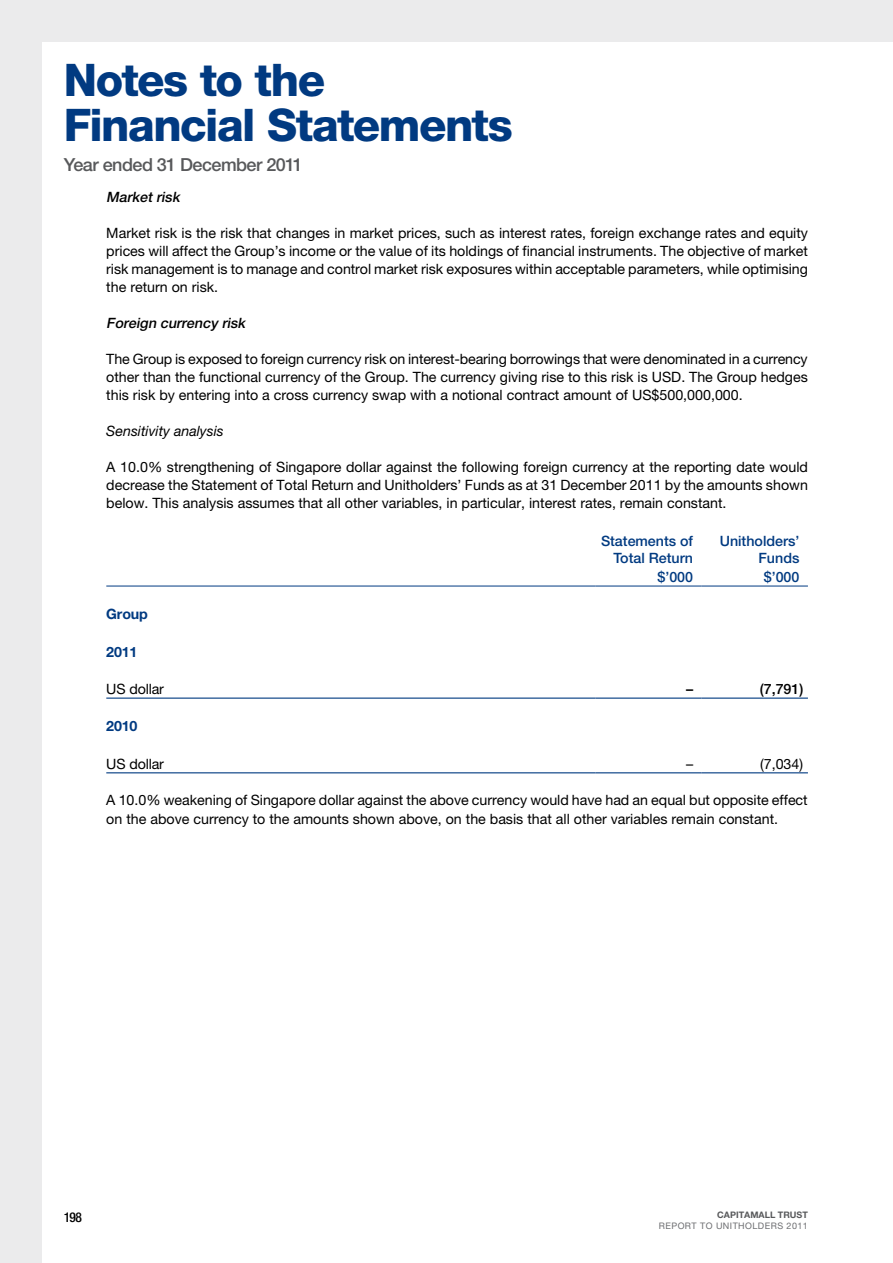
<style>
.page{position:relative;width:893px;height:1263px;background:#ebebec}
.page>*{position:absolute;margin:0;border:0;box-sizing:border-box;transform-origin:0 0}
.t1{font:800 45px/45px "Helvetica Neue LT Std";letter-spacing:-.035em;color:#013a81}
.t2{font:500 18px "Helvetica Neue LT Std";letter-spacing:-.03em;color:#58595b}
.t3{font:14.25px/18px "Helvetica Neue LT Std";color:#000;text-align:justify}
.t4{font:500 14.25px/17.1px "Helvetica Neue LT Std";color:#013a81;text-align:right}
.t5{font:italic 500 14.25px "Helvetica Neue LT Std";color:#000}
.t6{font:italic 14.25px "Helvetica Neue LT Std";color:#000}
.t7{font:700 14.25px "Helvetica Neue LT Std";letter-spacing:-.01em;color:#013a81}
.t8{font:500 14.25px "Helvetica Neue LT Std";color:#000}
.t9{font:500 condensed 13.5px "Helvetica Neue LT Std";color:#000}
.t10{font:9px "Helvetica Neue LT Std";letter-spacing:.05em;color:#6d6e71}
.t11{font:700 9px "Helvetica Neue LT Std";color:#58595b}
</style>
<div class="page">
<div style="left:43px;top:43px;width:850px;height:1220px;background:#fff"></div>
<hr style="left:106px;top:586px;width:489px;height:1px;background:#013a81">
<hr style="left:595px;top:586px;width:107px;height:1px;background:#013a81">
<hr style="left:106px;top:697px;width:489px;height:2px;background:#013a81">
<hr style="left:595px;top:697px;width:107px;height:2px;background:#013a81">
<hr style="left:702px;top:697px;width:106px;height:2px;background:#013a81">
<hr style="left:106px;top:772px;width:489px;height:1px;background:#013a81">
<hr style="left:595px;top:772px;width:107px;height:1px;background:#013a81">
<hr style="left:702px;top:772px;width:106px;height:1px;background:#013a81">
<hr style="left:702px;top:586px;width:106px;height:1px;background:#013a81">
<h1 class="t1" style="left:64px;top:57px;width:451px">Notes to the<br>Financial Statements</h1>
<p class="t2" style="left:64px;top:154px;width:241px">Year ended 31 December 2011</p>
<p class="t5" style="left:106px;top:188px;width:78px">Market risk</p>
<p class="t3" style="left:106px;top:223px;width:703px">Market risk is the risk that changes in market prices, such as interest rates, foreign exchange rates and equity prices will affect the Group’s income or the value of its holdings of financial instruments. The objective of market risk management is to manage and control market risk exposures within acceptable parameters, while optimising the return on risk.</p>
<p class="t5" style="left:106px;top:314px;width:143px">Foreign currency risk</p>
<p class="t3" style="left:106px;top:349px;width:703px">The Group is exposed to foreign currency risk on interest-bearing borrowings that were denominated in a currency other than the functional currency of the Group. The currency giving rise to this risk is USD. The Group hedges this risk by entering into a cross currency swap with a notional contract amount of US$500,000,000.</p>
<p class="t6" style="left:106px;top:422px;width:119px">Sensitivity analysis</p>
<p class="t3" style="left:106px;top:457px;width:703px">A 10.0% strengthening of Singapore dollar against the following foreign currency at the reporting date would decrease the Statement of Total Return and Unitholders’ Funds as at 31 December 2011 by the amounts shown below. This analysis assumes that all other variables, in particular, interest rates, remain constant.</p>
<p class="t4" style="left:601px;top:532px;width:94px">Statements of<br>Total Return</p>
<p class="t4" style="left:720px;top:532px;width:81px">Unitholders’<br>Funds</p>
<p class="t4" style="left:657px;top:568px;width:37px">$’000</p>
<p class="t4" style="left:764px;top:568px;width:37px">$’000</p>
<p class="t7" style="left:106px;top:605px;width:43px">GROUP</p>
<p class="t7" style="left:106px;top:643px;width:33px">2011</p>
<p class="t3" style="left:106px;top:680px;width:59px">US dollar</p>
<p class="t8" style="left:686px;top:680px;width:9px">–</p>
<p class="t8" style="left:760px;top:680px;width:45px">(7,791)</p>
<p class="t7" style="left:106px;top:717px;width:33px">2010</p>
<p class="t3" style="left:106px;top:754px;width:59px">US dollar</p>
<p class="t3" style="left:686px;top:754px;width:9px">–</p>
<p class="t3" style="left:760px;top:754px;width:45px">(7,034)</p>
<p class="t3" style="left:106px;top:790px;width:703px;line-height:18.8px">A 10.0% weakening of Singapore dollar against the above currency would have had an equal but opposite effect on the above currency to the amounts shown above, on the basis that all other variables remain constant.</p>
<p class="t9" style="left:64px;top:1209px;width:20px">198</p>
<p class="t11" style="left:717px;top:1209px;width:92px">CAPITAMALL TRUST</p>
<p class="t10" style="left:659px;top:1220px;width:64px">Report TO unit</p>
<p class="t10" style="left:738px;top:1220px;width:71px">holders 2011</p>
</div>
